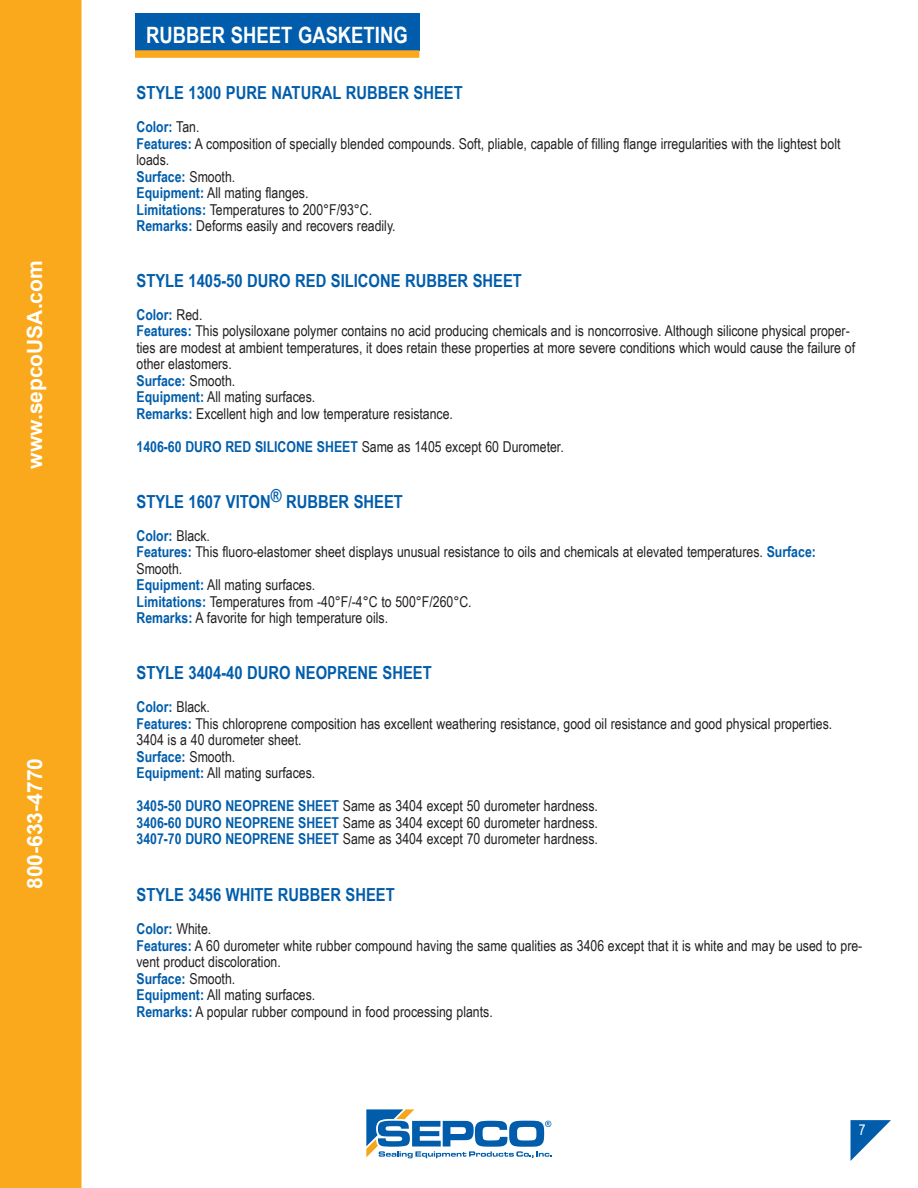
<style>
.page{position:relative;width:918px;height:1188px;background:#fff}
.page>*{position:absolute;margin:0;border:0;box-sizing:border-box;transform-origin:0 0}
.t1{font:700 22.5px "Arial Narrow";color:#fff}
.t2{font:700 21px "Arial";color:#fff}
.t3{font:700 18px "Arial Narrow";color:#015dab}
.t4{font:15px/16.5px "Arial Narrow";color:#231f20}
.t5{font:700 15px "Arial Narrow";color:#015dab}
.t6{font:15px "Arial Narrow";color:#fff}
.s1{font-weight:400;color:#231f20}
.s2{font-weight:700;color:#015dab}
</style>
<div class="page">
<div style="left:0;top:0;width:81px;height:1188px;background:#f9a91b"></div>
<svg style="left:850px;top:1120px;width:41px;height:41px"></svg>
<svg style="left:366px;top:1109px;width:186px;height:49px"></svg>
<div style="left:135px;top:14px;width:284px;height:37px;background:#015dab"></div>
<div style="left:135px;top:50px;width:284px;height:8px;background:#f9a91b"></div>
<h2 class="t2" style="left:21px;top:469px;width:210px;rotate:-90deg">www.sepcoUSA.com</h2>
<h2 class="t2" style="left:21px;top:889px;width:132px;rotate:-90deg">800-633-4770</h2>
<p class="t1" style="left:146px;top:18px;width:263px">RUBBER SHEET GASKETING</p>
<p class="t3" style="left:136px;top:79px;width:328px">STYLE 1300 PURE NATURAL RUBBER SHEET</p>
<p class="t5" style="left:136px;top:116px;width:65px">Color: <span class="s1">Tan.</span></p>
<p class="t4" style="left:136px;top:135px;width:705px"><span class="s2">Features:</span> A composition of specially blended compounds. Soft, pliable, capable of filling flange irregularities with the lightest bolt loads.</p>
<p class="t5" style="left:136px;top:165px;width:100px">Surface: <span class="s1">Smooth.</span></p>
<p class="t4" style="left:136px;top:184px;width:173px"><span class="s2">Equipment:</span> All mating flanges.</p>
<p class="t4" style="left:136px;top:201px;width:237px"><span class="s2">Limitations:</span> Temperatures to 200°F/93°C.</p>
<p class="t4" style="left:136px;top:217px;width:261px"><span class="s2">Remarks:</span> Deforms easily and recovers readily.</p>
<p class="t3" style="left:136px;top:267px;width:387px">STYLE 1405-50 DURO RED SILICONE RUBBER SHEET</p>
<p class="t5" style="left:136px;top:303px;width:67px">Color: <span class="s1">Red.</span></p>
<p class="t4" style="left:136px;top:322px;width:721px"><span class="s2">Features:</span> This polysiloxane polymer contains no acid producing chemicals and is noncorrosive. Although silicone physical proper&shy;ties are modest at ambient temperatures, it does retain these properties at more severe conditions which would cause the failure of other elastomers.</p>
<p class="t5" style="left:136px;top:369px;width:100px">Surface: <span class="s1">Smooth.</span></p>
<p class="t4" style="left:136px;top:388px;width:180px"><span class="s2">Equipment:</span> All mating surfaces.</p>
<p class="t4" style="left:136px;top:405px;width:318px"><span class="s2">Remarks:</span> Excellent high and low temperature resistance.</p>
<p class="t4" style="left:136px;top:438px;width:429px"><span class="s2">1406-60 DURO RED SILICONE SHEET</span> Same as 1405 except 60 Durometer.</p>
<p class="t3" style="left:136px;top:488px;width:268px">STYLE 1607 VITON® RUBBER SHEET</p>
<p class="t5" style="left:136px;top:524px;width:75px">Color: <span class="s1">Black.</span></p>
<p class="t4" style="left:136px;top:543px;width:681px"><span class="s2">Features:</span> This fluoro-elastomer sheet displays unusual resistance to oils and chemicals at elevated temperatures. <span class="s2">Surface:<br></span>Smooth.</p>
<p class="t4" style="left:136px;top:576px;width:180px"><span class="s2">Equipment:</span> All mating surfaces.</p>
<p class="t4" style="left:136px;top:593px;width:337px"><span class="s2">Limitations:</span> Temperatures from -40°F/-4°C to 500°F/260°C.</p>
<p class="t4" style="left:136px;top:609px;width:253px"><span class="s2">Remarks:</span> A favorite for high temperature oils.</p>
<p class="t3" style="left:136px;top:659px;width:297px">STYLE 3404-40 DURO NEOPRENE SHEET</p>
<p class="t5" style="left:136px;top:695px;width:75px">Color: <span class="s1">Black.</span></p>
<p class="t4" style="left:136px;top:714px;width:697px"><span class="s2">Features:</span> This chloroprene composition has excellent weathering resistance, good oil resistance and good physical properties.<br>3404 is a 40 durometer sheet.</p>
<p class="t5" style="left:136px;top:745px;width:100px">Surface: <span class="s1">Smooth.</span></p>
<p class="t4" style="left:136px;top:764px;width:180px"><span class="s2">Equipment:</span> All mating surfaces.</p>
<p class="t4" style="left:136px;top:797px;width:463px"><span class="s2">3405-50 DURO NEOPRENE SHEET</span> Same as 3404 except 50 durometer hardness.</p>
<p class="t4" style="left:136px;top:813px;width:463px"><span class="s2">3406-60 DURO NEOPRENE SHEET</span> Same as 3404 except 60 durometer hardness.</p>
<p class="t4" style="left:136px;top:830px;width:463px"><span class="s2">3407-70 DURO NEOPRENE SHEET</span> Same as 3404 except 70 durometer hardness.</p>
<p class="t3" style="left:136px;top:881px;width:260px">STYLE 3456 WHITE RUBBER SHEET</p>
<p class="t5" style="left:136px;top:917px;width:76px">Color: <span class="s1">White.</span></p>
<p class="t4" style="left:136px;top:936px;width:727px"><span class="s2">Features:</span> A 60 durometer white rubber compound having the same qualities as 3406 except that it is white and may be used to pre&shy;vent product discoloration.</p>
<p class="t5" style="left:136px;top:967px;width:100px">Surface: <span class="s1">Smooth.</span></p>
<p class="t4" style="left:136px;top:986px;width:180px"><span class="s2">Equipment:</span> All mating surfaces.</p>
<p class="t4" style="left:136px;top:1002px;width:358px"><span class="s2">Remarks:</span> A popular rubber compound in food processing plants.</p>
<p class="t6" style="left:859px;top:1119px;width:8px">7</p>
</div>
